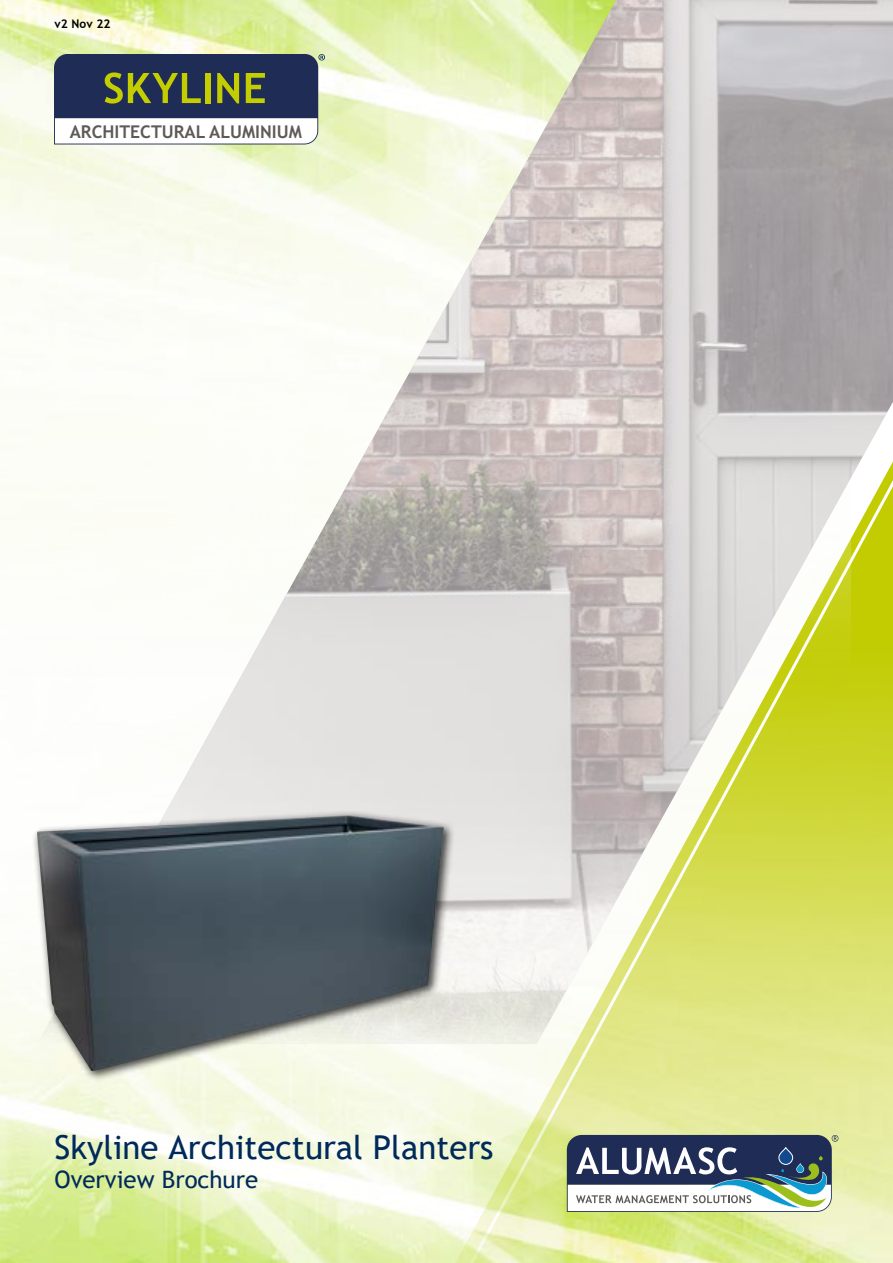
<style>
.page{position:relative;width:893px;height:1263px;background:#fff}
.page>*{position:absolute;margin:0;border:0;box-sizing:border-box;transform-origin:0 0}
.t1{font:33px "Trebuchet MS";color:#002a5a}
.t2{font:24px "Trebuchet MS";color:#002a5a}
.t3{font:700 17.7px "Trebuchet MS";color:#5e5a57}
.t4{font:700 12px "Trebuchet MS";color:#000}
</style>
<div class="page">
<img style="left:0;top:972px;width:893px;height:291px">
<svg style="left:567px;top:1135px;width:271px;height:77px"></svg>
<img style="left:37px;top:0;width:856px;height:1044px">
<div style="left:32px;top:810px;width:423px;height:271px;background:#000;opacity:.75"></div>
<img style="left:37px;top:815px;width:407px;height:256px">
<p class="t4" style="left:55px;top:17px;width:57px">v2 Nov 22</p>
<p class="t3" style="left:70px;top:121px;width:234px">ARCHITECTURAL ALUMINIUM</p>
<p class="t1" style="left:55px;top:1127px;width:440px">Skyline Architectural Planters</p>
<p class="t2" style="left:55px;top:1164px;width:205px">Overview Brochure</p>
</div>
